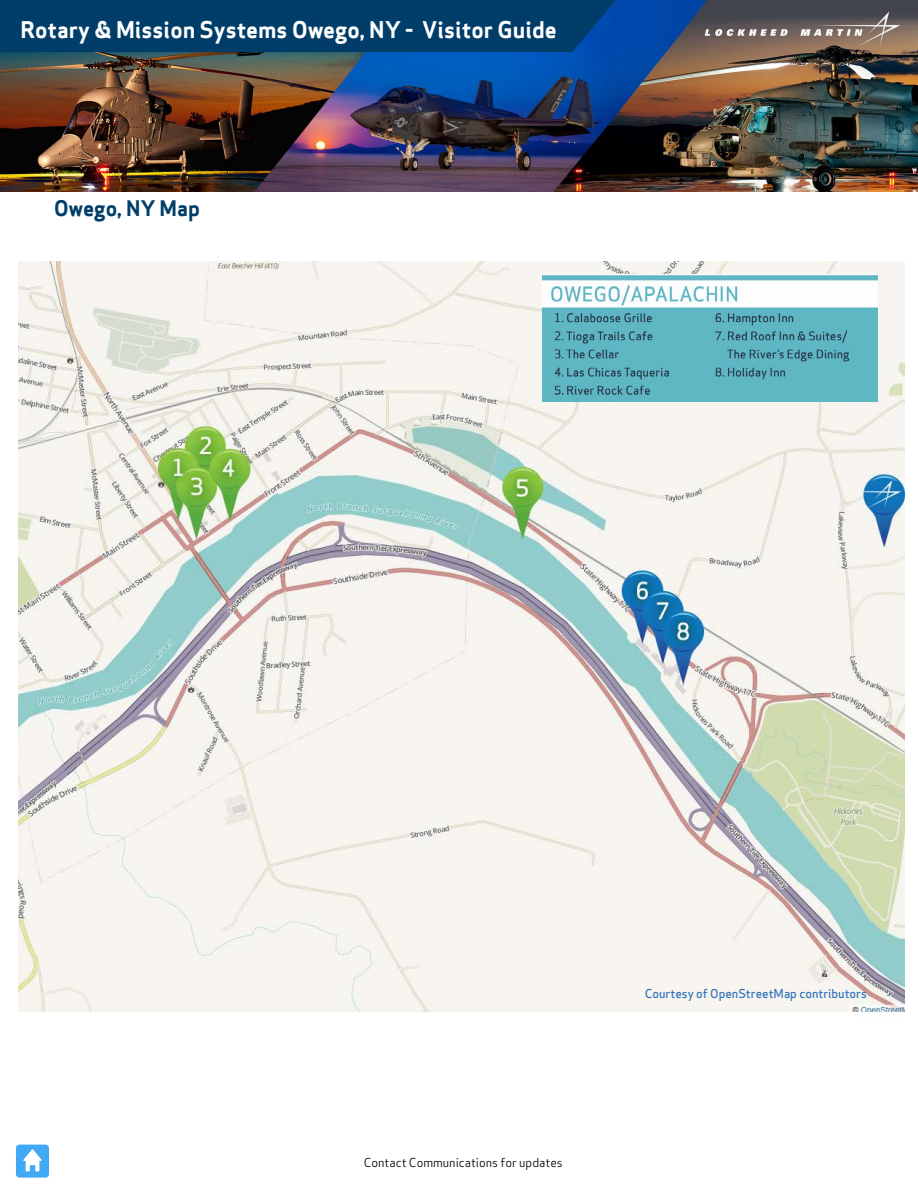
<style>
.page{position:relative;width:918px;height:1188px;background:#fff}
.page>*{position:absolute;margin:0;border:0;box-sizing:border-box;transform-origin:0 0}
.t1{font:700 22.5px "Apex Sans";color:#fff}
.t2{font:700 21px "Apex Sans";color:#003e69}
.t3{font:500 12px "Apex Sans";color:#3475bb}
.t4{font:12px "Apex Sans";color:#000}
</style>
<div class="page">
<img style="left:0;top:0;width:918px;height:191px">
<svg style="left:14px;top:1143px;width:37px;height:37px"></svg>
<div style="left:16px;top:1145px;width:33px;height:33px;background:#40a8f5;border-radius:4px"></div>
<svg style="left:23px;top:1149px;width:19px;height:22px"></svg>
<div style="left:0;top:0;width:617px;height:52px;background:#003d69"></div>
<img style="left:18px;top:261px;width:886px;height:752px">
<img style="left:543px;top:274px;width:335px;height:128px">
<p class="t1" style="left:21px;top:15px;width:538px">Rotary &amp; Mission Systems Owego, NY - Visitor Guide</p>
<p class="t2" style="left:54px;top:195px;width:148px">Owego, NY Map</p>
<p class="t4" style="left:364px;top:1153px;width:200px">Contact Communications for updates</p>
<p class="t3" style="left:645px;top:983px;width:224px">Courtesy of OpenStreetMap contributors</p>
</div>
